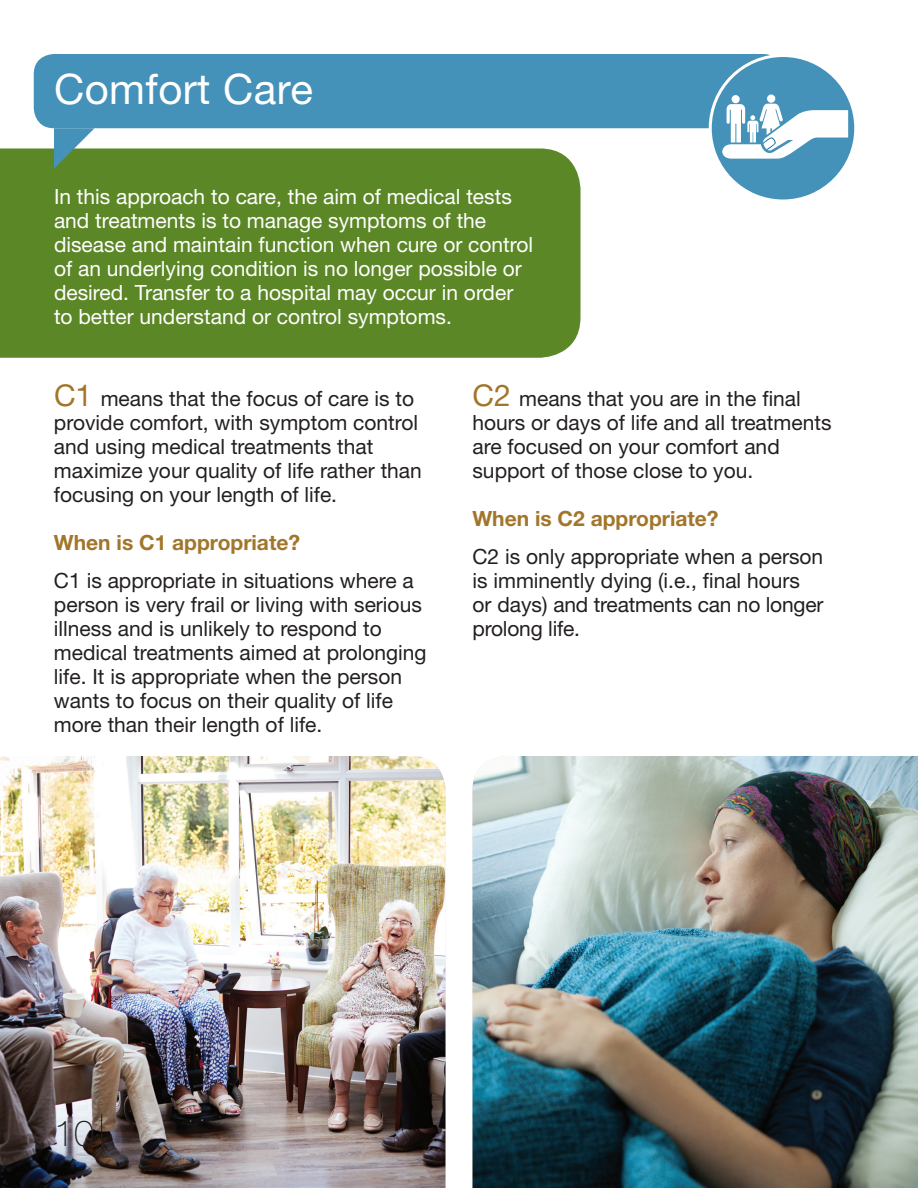
<style>
.page{position:relative;width:918px;height:1188px;background:#fff}
.page>*{position:absolute;margin:0;border:0;box-sizing:border-box;transform-origin:0 0}
.t1{font:42px "Helvetica Neue LT Std";letter-spacing:.01em;color:#fff}
.t2{font:100 36px "Helvetica Neue LT Std";color:#231f20}
.t3{font:21px/24px "Helvetica Neue LT Std";color:#231f20}
.t4{font:21px/24px "Helvetica Neue LT Std";color:#fff}
.t5{font:700 21px "Helvetica Neue LT Std";color:#a2762a}
.s1{font-size:30px;color:#a2762a}
</style>
<div class="page">
<img style="left:472px;top:756px;width:446px;height:432px">
<img style="left:0;top:756px;width:446px;height:432px">
<div style="left:0;top:148px;width:580px;height:210px;background:#5c8727"></div>
<div style="left:34px;top:54px;width:749px;height:74px;background:#4491b9;border-radius:20px"></div>
<svg style="left:54px;top:128px;width:40px;height:41px;background:#649a8a"></svg>
<div style="left:710px;top:56px;width:146px;height:145px;background:#4491b9;border-radius:50%"></div>
<div style="left:709px;top:54px;width:148px;height:148px;border:3px solid #fff;border-radius:50%"></div>
<div style="left:767px;top:94px;width:8px;height:9px;background:#fff;border-radius:50%"></div>
<div style="left:732px;top:95px;width:8px;height:8px;background:#fff;border-radius:50%"></div>
<svg style="left:722px;top:104px;width:126px;height:55px"></svg>
<hr style="left:101px;top:1114px;width:1px;height:40px;background:#231f20">
<h1 class="t1" style="left:54px;top:64px;width:260px">Comfort Care</h1>
<p class="t4" style="left:54px;top:184px;width:481px">In this approach to care, the aim of medical tests and treatments is to manage symptoms of the disease and maintain function when cure or control of an underlying condition is no longer possible or desired. Transfer to a hospital may occur in order to better understand or control symptoms.</p>
<p class="t3" style="left:54px;top:386px;width:369px"><span class="s1">C1</span> means that the focus of care is to provide comfort, with symptom control and using medical treatments that maximize your quality of life rather than focusing on your length of life.</p>
<p class="t5" style="left:54px;top:530px;width:248px">When is C1 appropriate?</p>
<p class="t3" style="left:54px;top:568px;width:374px">C1 is appropriate in situations where a person is very frail or living with serious illness and is unlikely to respond to medical treatments aimed at prolonging life. It is appropriate when the person wants to focus on their quality of life more than their length of life.</p>
<p class="t3" style="left:472px;top:386px;width:361px"><span class="s1">C2</span> means that you are in the final hours or days of life and all treatments are focused on your comfort and support of those close to you.</p>
<p class="t5" style="left:472px;top:506px;width:248px">When is C2 appropriate?</p>
<p class="t3" style="left:472px;top:544px;width:353px">C2 is only appropriate when a person is imminently dying (i.e., final hours or days) and treatments can no longer prolong life.</p>
<h2 class="t2" style="left:54px;top:1113px;width:42px">10</h2>
</div>
